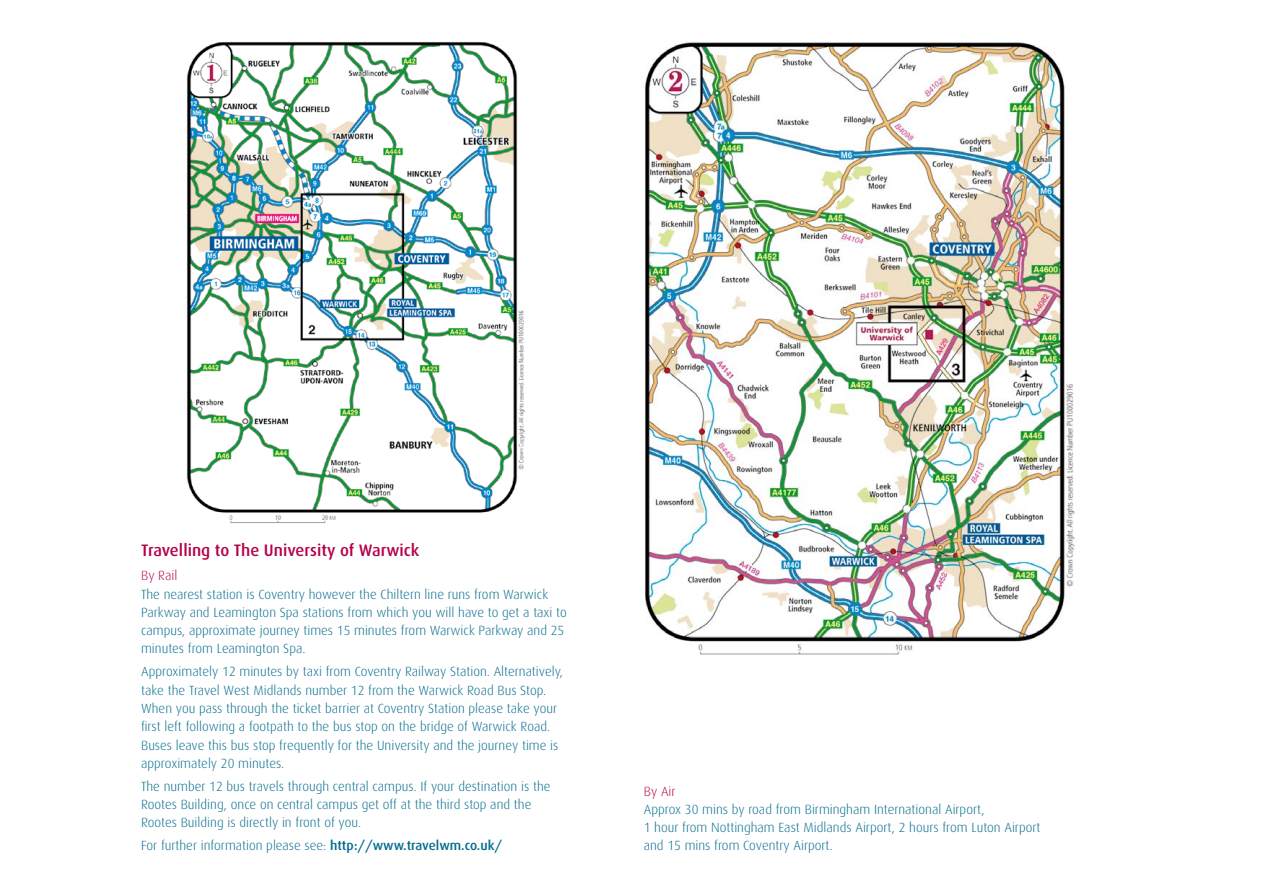
<style>
.page{position:relative;width:1263px;height:893px;background:#fff}
.page>*{position:absolute;margin:0;border:0;box-sizing:border-box;transform-origin:0 0}
.t1{font:500 16.65px "Dax";color:#b5004b}
.t2{font:300 13.35px/18.3px "Dax";color:#006a8d}
.t3{font:300 13.35px "Dax";color:#b5004b}
.s1{font-weight:500}
</style>
<div class="page">
<img style="left:187px;top:42px;width:338px;height:481px">
<img style="left:645px;top:41px;width:430px;height:614px">
<p class="t1" style="left:141px;top:541px;width:280px">Travelling to The University of Warwick</p>
<p class="t3" style="left:141px;top:568px;width:38px">By Rail</p>
<p class="t2" style="left:141px;top:585px;width:427px">The nearest station is Coventry however the Chiltern line runs from Warwick Parkway and Leamington Spa stations from which you will have to get a taxi to campus, approximate journey times 15 minutes from Warwick Parkway and 25 minutes from Leamington Spa.</p>
<p class="t2" style="left:141px;top:663px;width:424px">Approximately 12 minutes by taxi from Coventry Railway Station. Alternatively, take the Travel West Midlands number 12 from the Warwick Road Bus Stop.<br>When you pass through the ticket barrier at Coventry Station please take your first left following a footpath to the bus stop on the bridge of Warwick Road.<br>Buses leave this bus stop frequently for the University and the journey time is approximately 20 minutes.</p>
<p class="t2" style="left:141px;top:777px;width:411px">The number 12 bus travels through central campus. If your destination is the<br>Rootes Building, once on central campus get off at the third stop and the<br>Rootes Building is directly in front of you.</p>
<p class="t2" style="left:141px;top:837px;width:362px">For further information please see: <span class="s1">http://www.travelwm.co.uk/</span></p>
<p class="t3" style="left:644px;top:784px;width:33px">By Air</p>
<p class="t2" style="left:644px;top:800px;width:398px">Approx 30 mins by road from Birmingham International Airport,<br>1 hour from Nottingham East Midlands Airport, 2 hours from Luton Airport and 15 mins from Coventry Airport.</p>
</div>
